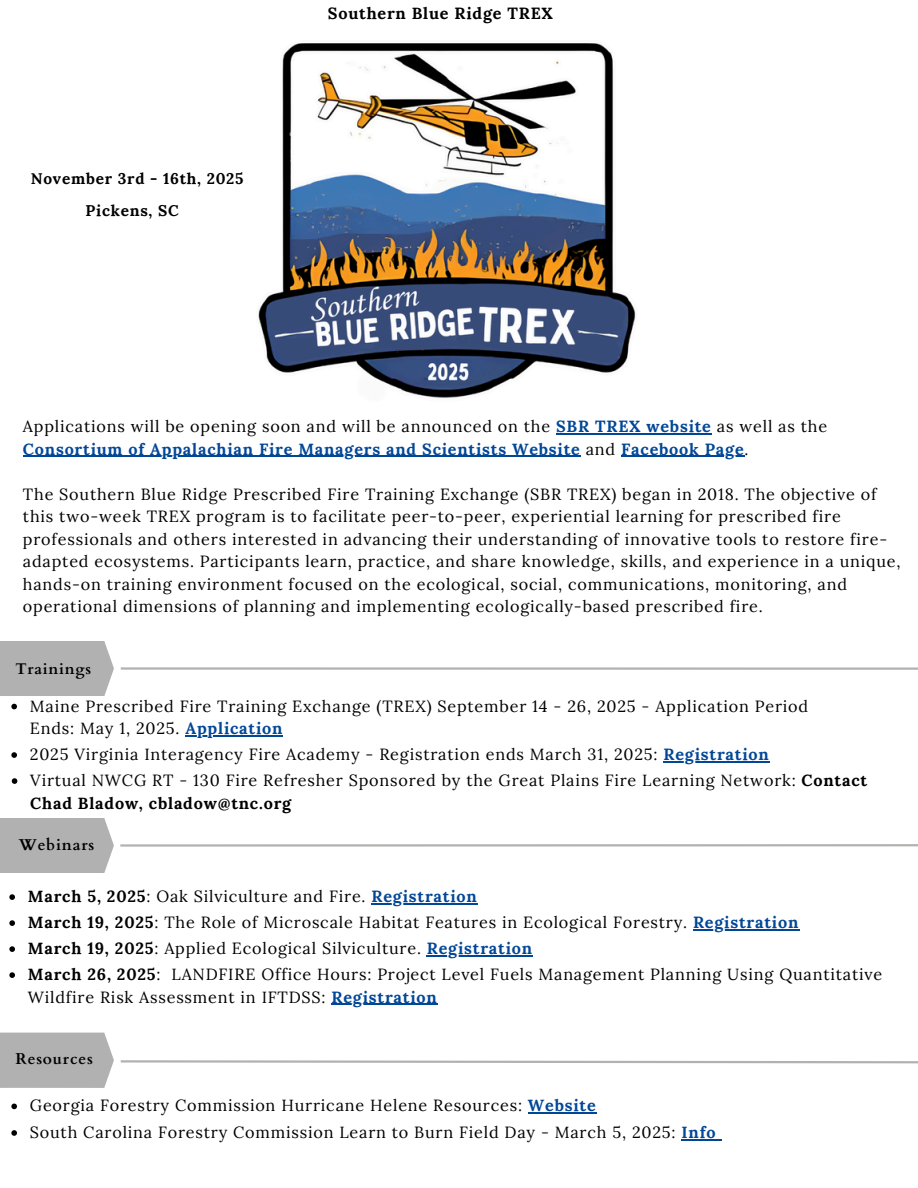
<style>
.page{position:relative;width:918px;height:1188px;background:#fff}
.page>*{position:absolute;margin:0;border:0;box-sizing:border-box;transform-origin:0 0}
.t1{font:16.2px/22.5px "Lora";letter-spacing:.05em;color:#000}
.t2{font:700 16.2px "Lora";letter-spacing:.05em;color:#024797}
.t3{font:700 16.2px "Lora";letter-spacing:.05em;color:#000}
.t4{font:700 15.75px "Cardo";letter-spacing:.05em;color:#000}
.t5{font:700 15.45px "Lora";letter-spacing:.05em;color:#000}
.t6{font:700 15.45px "Cardo";letter-spacing:.05em;color:#000}
.s1{font-weight:700;color:#024797}
.s2{font-weight:400;color:#000}
.s3{font-weight:700}
</style>
<div class="page">
<hr style="left:121px;top:667px;width:797px;height:3px;background:#3d3d3c">
<div style="left:0;top:641px;width:114px;height:55px;background:#b1b1b1"></div>
<svg style="left:120px;top:1060px;width:798px;height:3px;background:#c6c6c6"></svg>
<div style="left:0;top:1033px;width:114px;height:55px;background:#b1b1b1"></div>
<svg style="left:11px;top:1104px;width:6px;height:5px"></svg>
<hr style="left:528px;top:1113px;width:69px;height:1px;background:#024797">
<svg style="left:11px;top:1130px;width:6px;height:6px"></svg>
<hr style="left:681px;top:1139px;width:35px;height:1px;background:#024797">
<img style="left:258px;top:43px;width:378px;height:355px">
<hr style="left:556px;top:433px;width:156px;height:1px;background:#024797">
<hr style="left:23px;top:456px;width:558px;height:1px;background:#024797">
<hr style="left:621px;top:456px;width:124px;height:1px;background:#024797">
<hr style="left:120px;top:844px;width:798px;height:3px;background:#3d3d3c">
<div style="left:0;top:818px;width:114px;height:55px;background:#b1b1b1"></div>
<svg style="left:9px;top:894px;width:6px;height:6px"></svg>
<hr style="left:372px;top:903px;width:106px;height:1px;background:#024797">
<svg style="left:9px;top:946px;width:6px;height:6px"></svg>
<hr style="left:427px;top:955px;width:106px;height:1px;background:#024797">
<svg style="left:9px;top:920px;width:6px;height:6px"></svg>
<hr style="left:693px;top:929px;width:106px;height:1px;background:#024797">
<svg style="left:9px;top:972px;width:6px;height:6px"></svg>
<hr style="left:332px;top:1004px;width:106px;height:1px;background:#024797">
<svg style="left:11px;top:704px;width:6px;height:5px"></svg>
<hr style="left:185px;top:735px;width:98px;height:1px;background:#024797">
<svg style="left:11px;top:752px;width:6px;height:6px"></svg>
<hr style="left:663px;top:761px;width:107px;height:1px;background:#024797">
<svg style="left:12px;top:778px;width:5px;height:6px"></svg>
<p class="t5" style="left:31px;top:168px;width:214px">November 3rd - 16th, 2025</p>
<h1 class="t5" style="left:86px;top:200px;width:95px">Pickens, SC</h1>
<p class="t3" style="left:328px;top:3px;width:227px">Southern Blue Ridge TREX</p>
<p class="t1" style="left:23px;top:415px;width:806px">Applications will be opening soon and will be announced on the <span class="s1">SBR TREX website</span> as well as the</p>
<p class="t2" style="left:23px;top:438px;width:727px">Consortium of Appalachian Fire Managers and Scientists Website <span class="s2">and</span> Facebook Page<span class="s2">.</span></p>
<p class="t1" style="left:23px;top:483px;width:879px">The Southern Blue Ridge Prescribed Fire Training Exchange (SBR TREX) began in 2018. The objective of this two-week TREX program is to facilitate peer-to-peer, experiential learning for prescribed fire professionals and others interested in advancing their understanding of innovative tools to restore fire&shy;adapted ecosystems. Participants learn, practice, and share knowledge, skills, and experience in a unique, hands-on training environment focused on the ecological, social, communications, monitoring, and</p>
<p class="t1" style="left:23px;top:595px;width:741px">operational dimensions of planning and implementing ecologically-based prescribed fire.</p>
<h1 class="t6" style="left:15px;top:658px;width:77px">Trainings</h1>
<p class="t1" style="left:30px;top:694px;width:780px">Maine Prescribed Fire Training Exchange (TREX) September 14 - 26, 2025 - Application Period<br>Ends: May 1, 2025. <span class="s1">Application</span></p>
<p class="t1" style="left:30px;top:743px;width:740px">2025 Virginia Interagency Fire Academy - Registration ends March 31, 2025: <span class="s1">Registration</span></p>
<p class="t1" style="left:30px;top:769px;width:839px">Virtual NWCG RT - 130 Fire Refresher Sponsored by the Great Plains Fire Learning Network: <span class="s3">Contact<br>Chad Bladow, cbladow@tnc.org</span></p>
<h1 class="t4" style="left:19px;top:834px;width:77px">Webinars</h1>
<p class="t1" style="left:28px;top:885px;width:450px"><span class="s3">March 5, 2025</span>: Oak Silviculture and Fire. <span class="s1">Registration</span></p>
<p class="t1" style="left:28px;top:937px;width:506px"><span class="s3">March 19, 2025</span>: Applied Ecological Silviculture. <span class="s1">Registration</span></p>
<p class="t1" style="left:28px;top:911px;width:772px"><span class="s3">March 19, 2025</span>: The Role of Microscale Habitat Features in Ecological Forestry. <span class="s1">Registration</span></p>
<p class="t1" style="left:28px;top:963px;width:856px"><span class="s3">March 26, 2025</span>: LANDFIRE Office Hours: Project Level Fuels Management Planning Using Quantitative<br>Wildfire Risk Assessment in IFTDSS: <span class="s1">Registration</span></p>
<h1 class="t4" style="left:15px;top:1049px;width:79px">Resources</h1>
<h1 class="t1" style="left:30px;top:1094px;width:567px">Georgia Forestry Commission Hurricane Helene Resources: <span class="s1">Website</span></h1>
<p class="t1" style="left:30px;top:1121px;width:687px">South Carolina Forestry Commission Learn to Burn Field Day - March 5, 2025: <span class="s1">Info</span></p>
</div>
